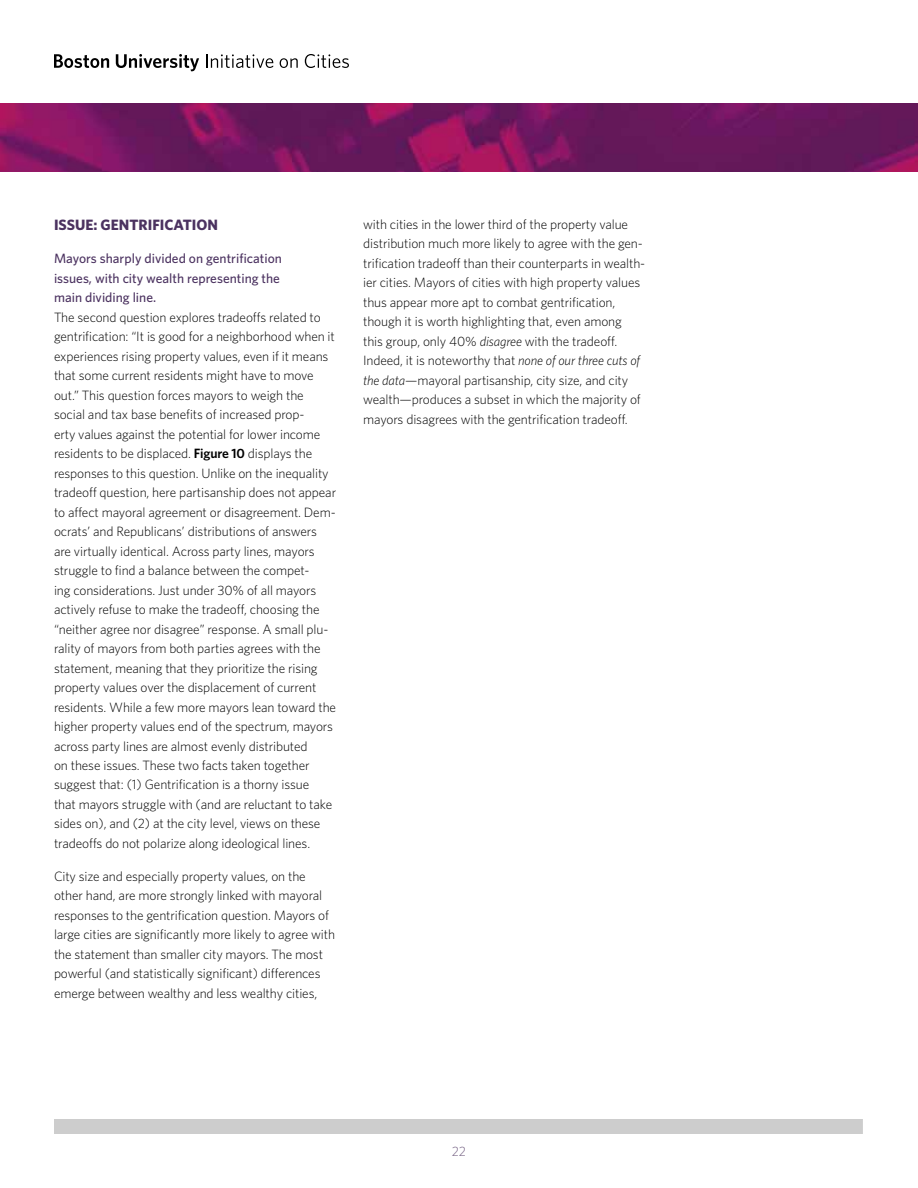
<style>
.page{position:relative;width:918px;height:1188px;background:#fff}
.page>*{position:absolute;margin:0;border:0;box-sizing:border-box;transform-origin:0 0}
.t1{font:700 15px "Whitney";color:#4b3260}
.t2{font:300 13.5px/19.5px "Whitney";letter-spacing:-.01em;color:#000}
.t3{font:500 13.5px/19.5px "Whitney";color:#4b3260}
.t4{font:300 13.5px "Whitney";color:#715d80}
.s1{font-weight:600}
.s2{font-style:italic}
</style>
<div class="page">
<svg style="left:54px;top:54px;width:55px;height:14px"></svg>
<svg style="left:116px;top:54px;width:83px;height:17px"></svg>
<svg style="left:206px;top:54px;width:67px;height:14px"></svg>
<svg style="left:280px;top:58px;width:18px;height:10px"></svg>
<svg style="left:305px;top:54px;width:44px;height:14px"></svg>
<div style="left:54px;top:1119px;width:809px;height:15px;background:#cdcdcd"></div>
<img style="left:0;top:104px;width:918px;height:67px">
<p class="t1" style="left:54px;top:215px;width:166px">ISSUE: GENTRIFICATION</p>
<p class="t3" style="left:54px;top:249px;width:229px">Mayors sharply divided on gentrification issues, with city wealth representing the main dividing line.</p>
<p class="t2" style="left:54px;top:307px;width:284px">The second question explores tradeoffs related to gentrification: “It is good for a neighborhood when it experiences rising property values, even if it means that some current residents might have to move out.” This question forces mayors to weigh the social and tax base benefits of increased prop-<br>erty values against the potential for lower income residents to be displaced. <span class="s1">Figure 10</span> displays the responses to this question. Unlike on the inequality tradeoff question, here partisanship does not appear to affect mayoral agreement or disagreement. Dem&shy;ocrats’ and Republicans’ distributions of answers are virtually identical. Across party lines, mayors struggle to find a balance between the compet-<br>ing considerations. Just under 30% of all mayors actively refuse to make the tradeoff, choosing the “neither agree nor disagree” response. A small plu&shy;rality of mayors from both parties agrees with the statement, meaning that they prioritize the rising property values over the displacement of current residents. While a few more mayors lean toward the higher property values end of the spectrum, mayors across party lines are almost evenly distributed<br>on these issues. These two facts taken together suggest that: (1) Gentrification is a thorny issue<br>that mayors struggle with (and are reluctant to take sides on), and (2) at the city level, views on these tradeoffs do not polarize along ideological lines.</p>
<p class="t2" style="left:54px;top:866px;width:283px">City size and especially property values, on the other hand, are more strongly linked with mayoral responses to the gentrification question. Mayors of large cities are significantly more likely to agree with the statement than smaller city mayors. The most powerful (and statistically significant) differences emerge between wealthy and less wealthy cities,</p>
<p class="t2" style="left:363px;top:214px;width:284px">with cities in the lower third of the property value distribution much more likely to agree with the gen&shy;trification tradeoff than their counterparts in wealth&shy;ier cities. Mayors of cities with high property values thus appear more apt to combat gentrification, though it is worth highlighting that, even among<br>this group, only 40% <span class="s2">disagree</span> with the tradeoff.<br>Indeed, it is noteworthy that <span class="s2">none of our three cuts of the data</span>—mayoral partisanship, city size, and city wealth—produces a subset in which the majority of mayors disagrees with the gentrification tradeoff.</p>
<p class="t4" style="left:452px;top:1143px;width:16px">22</p>
</div>
